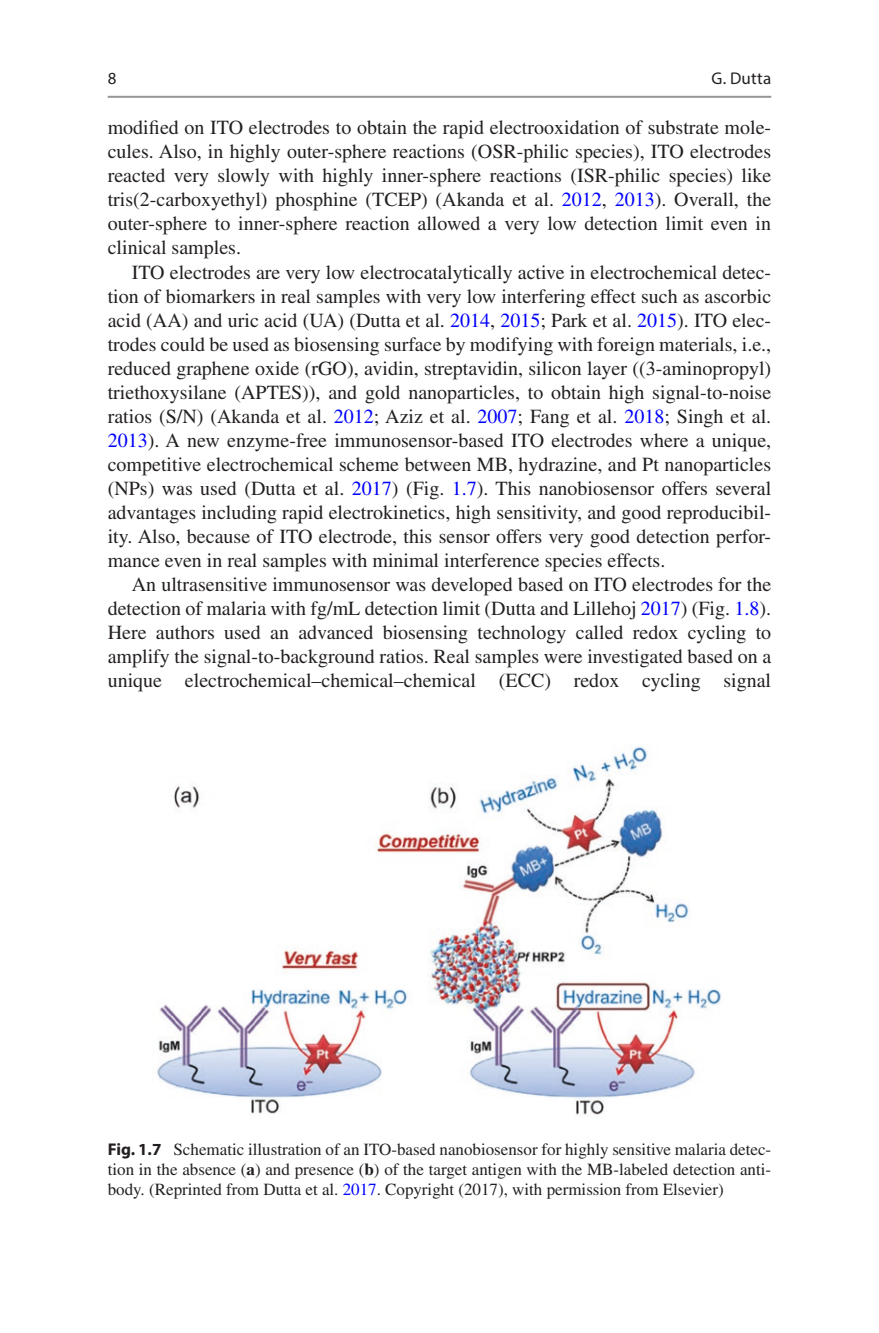
<style>
.page{position:relative;width:879px;height:1333px;background:#fff}
.page>*{position:absolute;margin:0;border:0;box-sizing:border-box;transform-origin:0 0}
.t1{font:20px/24px "Ljsfty Bvgtkk Times LT Std";color:#231f20;text-align:justify}
.t2{font:17px/20px "Ljsfty Bvgtkk Times LT Std";color:#231f20;text-align:justify}
.t3{font:17px "Ymxgjy Sfcnvp Myriad Pro";letter-spacing:.015em;color:#231f20}
.t4{font:17px "Rflwhw Rnvpkj Myriad Pro";color:#231f20}
.s1{color:#00f}
.s2{font-family:"Ptwqsh Xnkrhk Myriad Pro";font-weight:700}
.s3{font-family:"Bsfgky Npxvmn Times LT Std";font-weight:700}
</style>
<div class="page">
<img style="left:157px;top:744px;width:564px;height:371px">
<hr style="left:108px;top:96px;width:663px;height:2px;background:#939598">
<p class="t3" style="left:711px;top:68px;width:61px">G. Dutta</p>
<p class="t4" style="left:108px;top:68px;width:10px">8</p>
<p class="t1" style="left:108px;top:116px;width:665px">modified on ITO electrodes to obtain the rapid electrooxidation of substrate mole&shy;cules. Also, in highly outer-sphere reactions (OSR-philic species), ITO electrodes reacted very slowly with highly inner-sphere reactions (ISR-philic species) like tris(2-carboxyethyl) phosphine (TCEP) (Akanda et al. <span class="s1">2012</span>, <span class="s1">2013</span>). Overall, the outer-sphere to inner-sphere reaction allowed a very low detection limit even in clinical samples.</p>
<p class="t1" style="left:108px;top:260px;width:665px;text-indent:24px">ITO electrodes are very low electrocatalytically active in electrochemical detec&shy;tion of biomarkers in real samples with very low interfering effect such as ascorbic acid (AA) and uric acid (UA) (Dutta et al. <span class="s1">2014</span>, <span class="s1">2015</span>; Park et al. <span class="s1">2015</span>). ITO elec&shy;trodes could be used as biosensing surface by modifying with foreign materials, i.e., reduced graphene oxide (rGO), avidin, streptavidin, silicon layer ((3-aminopropyl) triethoxysilane (APTES)), and gold nanoparticles, to obtain high signal-to-noise ratios (S/N) (Akanda et al. <span class="s1">2012</span>; Aziz et al. <span class="s1">2007</span>; Fang et al. <span class="s1">2018</span>; Singh et al.<br><span class="s1">2013</span>). A new enzyme-free immunosensor-based ITO electrodes where a unique, competitive electrochemical scheme between MB, hydrazine, and Pt nanoparticles (NPs) was used (Dutta et al. <span class="s1">2017</span>) (Fig. <span class="s1">1.7</span>). This nanobiosensor offers several advantages including rapid electrokinetics, high sensitivity, and good reproducibil&shy;ity. Also, because of ITO electrode, this sensor offers very good detection perfor&shy;mance even in real samples with minimal interference species effects.</p>
<p class="t1" style="left:108px;top:572px;width:665px;text-indent:24px">An ultrasensitive immunosensor was developed based on ITO electrodes for the detection of malaria with fg/mL detection limit (Dutta and Lillehoj <span class="s1">2017</span>) (Fig. <span class="s1">1.8</span>).<br>Here authors used an advanced biosensing technology called redox cycling to amplify the signal-to-background ratios. Real samples were investigated based on a unique electrochemical–chemical–chemical (ECC) redox cycling signal</p>
<p class="t2" style="left:108px;top:1138px;width:665px"><span class="s2">Fig. 1.7</span> Schematic illustration of an ITO-based nanobiosensor for highly sensitive malaria detec&shy;tion in the absence (<span class="s3">a</span>) and presence (<span class="s3">b</span>) of the target antigen with the MB-labeled detection anti&shy;body. (Reprinted from Dutta et al. <span class="s1">2017</span>. Copyright (2017), with permission from Elsevier)</p>
</div>
